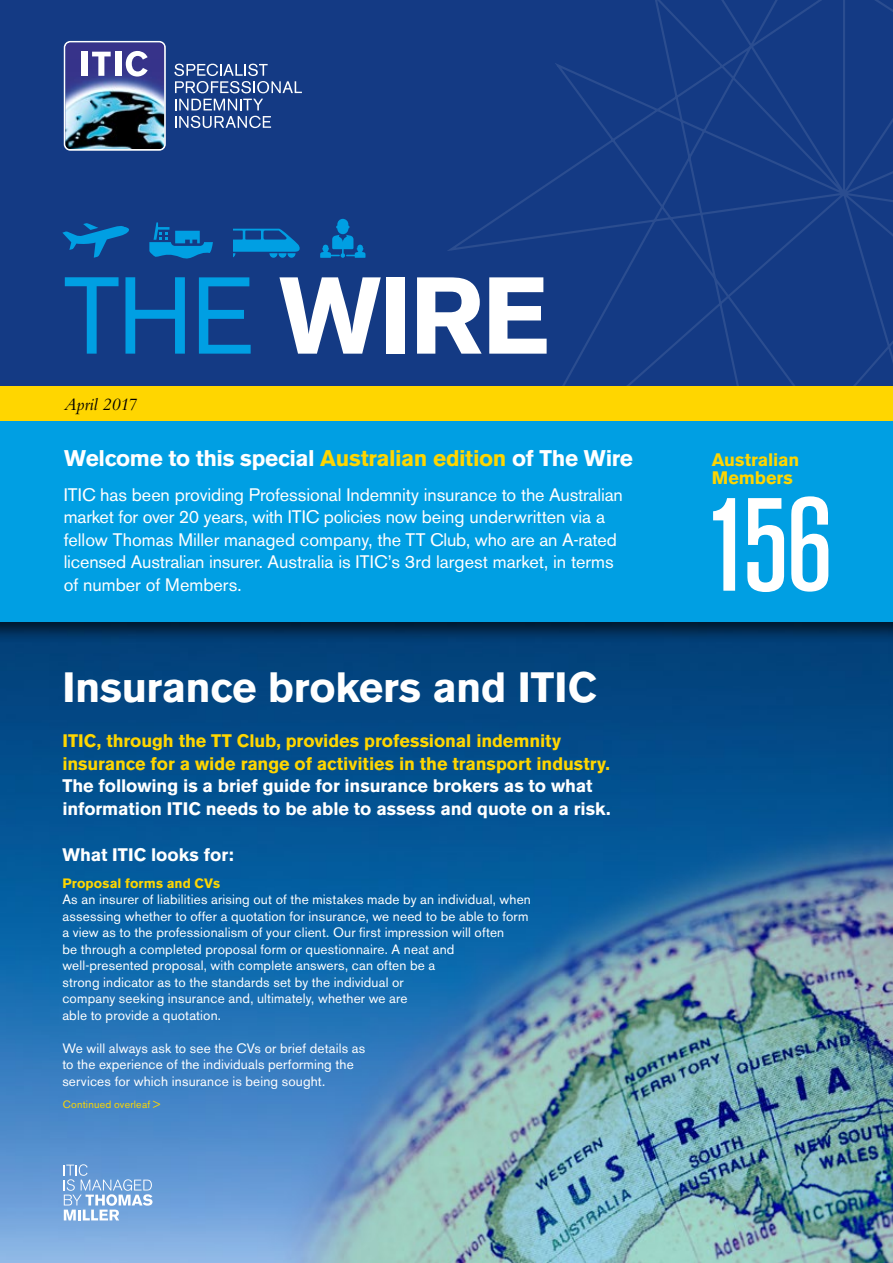
<style>
.page{position:relative;width:893px;height:1263px;background:#fff}
.page>*{position:absolute;margin:0;border:0;box-sizing:border-box;transform-origin:0 0}
.t1{font:500 condensed 131.85px "Akzidenz Grotesk BE";color:#fff}
.t2{font:700 108px "Akzidenz Grotesk BE";color:#fff;scale:.96 1}
.t3{font:700 42px "Akzidenz Grotesk BE";letter-spacing:-.005em;color:#fff}
.t4{font:700 22.5px "Akzidenz Grotesk BE";letter-spacing:-.015em;color:#fff}
.t5{font:18px/22.5px "Akzidenz Grotesk BE";letter-spacing:-.005em;color:#fff}
.t6{font:700 18px/18px "Akzidenz Grotesk BE";letter-spacing:-.005em;color:#ffd600}
.t7{font:700 18px/22.5px "Akzidenz Grotesk BE";letter-spacing:-.005em;color:#fff}
.t8{font:italic 18px "Bembo";letter-spacing:-.02em;color:#000}
.t9{font:13.5px/16.5px "Akzidenz Grotesk BE";letter-spacing:.01em;color:#fff}
.t10{font:700 13.5px "Akzidenz Grotesk BE";letter-spacing:.01em;color:#ffd600}
.t11{font:10.5px "Akzidenz Grotesk BE";letter-spacing:.02em;color:#ffd600}
.s1{font-weight:400;color:#009fe3}
.s2{color:#ffd600}
</style>
<div class="page">
<img style="left:0;top:644px;width:893px;height:619px">
<div style="left:0;top:0;width:893px;height:404px;background:#143a84"></div>
<svg style="left:445px;top:0;width:448px;height:387px"></svg>
<div style="left:0;top:415px;width:893px;height:229px;background:#000;opacity:.69"></div>
<div style="left:0;top:421px;width:893px;height:200px;background:#009fe3"></div>
<img style="left:64px;top:41px;width:102px;height:110px">
<svg style="left:174px;top:64px;width:128px;height:29px"></svg>
<svg style="left:175px;top:99px;width:88px;height:11px"></svg>
<svg style="left:175px;top:116px;width:96px;height:12px"></svg>
<svg style="left:62px;top:223px;width:67px;height:35px"></svg>
<svg style="left:149px;top:222px;width:64px;height:37px"></svg>
<svg style="left:234px;top:229px;width:66px;height:29px"></svg>
<svg style="left:320px;top:219px;width:45px;height:39px"></svg>
<div style="left:0;top:387px;width:893px;height:34px;background:#ffd600"></div>
<svg style="left:64px;top:1164px;width:89px;height:56px;background:#88b1df"></svg>
<h2 class="t2" style="left:64px;top:253px;width:507px"><span class="s1">THE</span> WIRE</h2>
<h3 class="t8" style="left:64px;top:394px;width:74px">April 2017</h3>
<h3 class="t4" style="left:64px;top:445px;width:570px">Welcome to this special <span class="s2">Australian edition</span> of The Wire</h3>
<h3 class="t6" style="left:712px;top:451px;width:89px">Australian<br>Members</h3>
<h1 class="t1" style="left:704px;top:472px;width:130px">156</h1>
<p class="t5" style="left:64px;top:483px;width:561px">ITIC has been providing Professional Indemnity insurance to the Australian market for over 20 years, with ITIC policies now being underwritten via a fellow Thomas Miller managed company, the TT Club, who are an A-rated licensed Australian insurer. Australia is ITIC’s 3rd largest market, in terms of number of Members.</p>
<h3 class="t3" style="left:62px;top:663px;width:536px">Insurance brokers and ITIC</h3>
<h3 class="t6" style="left:62px;top:730px;width:549px;line-height:22.5px">ITIC, through the TT Club, provides professional indemnity insurance for a wide range of activities in the transport industry.</h3>
<h3 class="t7" style="left:62px;top:775px;width:550px">The following is a brief guide for insurance brokers as to what information ITIC needs to be able to assess and quote on a risk.</h3>
<h3 class="t7" style="left:62px;top:844px;width:173px">What ITIC looks for:</h3>
<p class="t10" style="left:62px;top:875px;width:159px">Proposal forms and CVs</p>
<p class="t9" style="left:62px;top:891px;width:470px">As an insurer of liabilities arising out of the mistakes made by an individual, when assessing whether to offer a quotation for insurance, we need to be able to form a view as to the professionalism of your client. Our first impression will often<br>be through a completed proposal form or questionnaire. A neat and well-presented proposal, with complete answers, can often be a<br>strong indicator as to the standards set by the individual or<br>company seeking insurance and, ultimately, whether we are<br>able to provide a quotation.</p>
<p class="t9" style="left:62px;top:1040px;width:304px">We will always ask to see the CVs or brief details as to the experience of the individuals performing the services for which insurance is being sought.</p>
<p class="t11" style="left:63px;top:1098px;width:99px">Continued overleaf &gt;</p>
</div>
